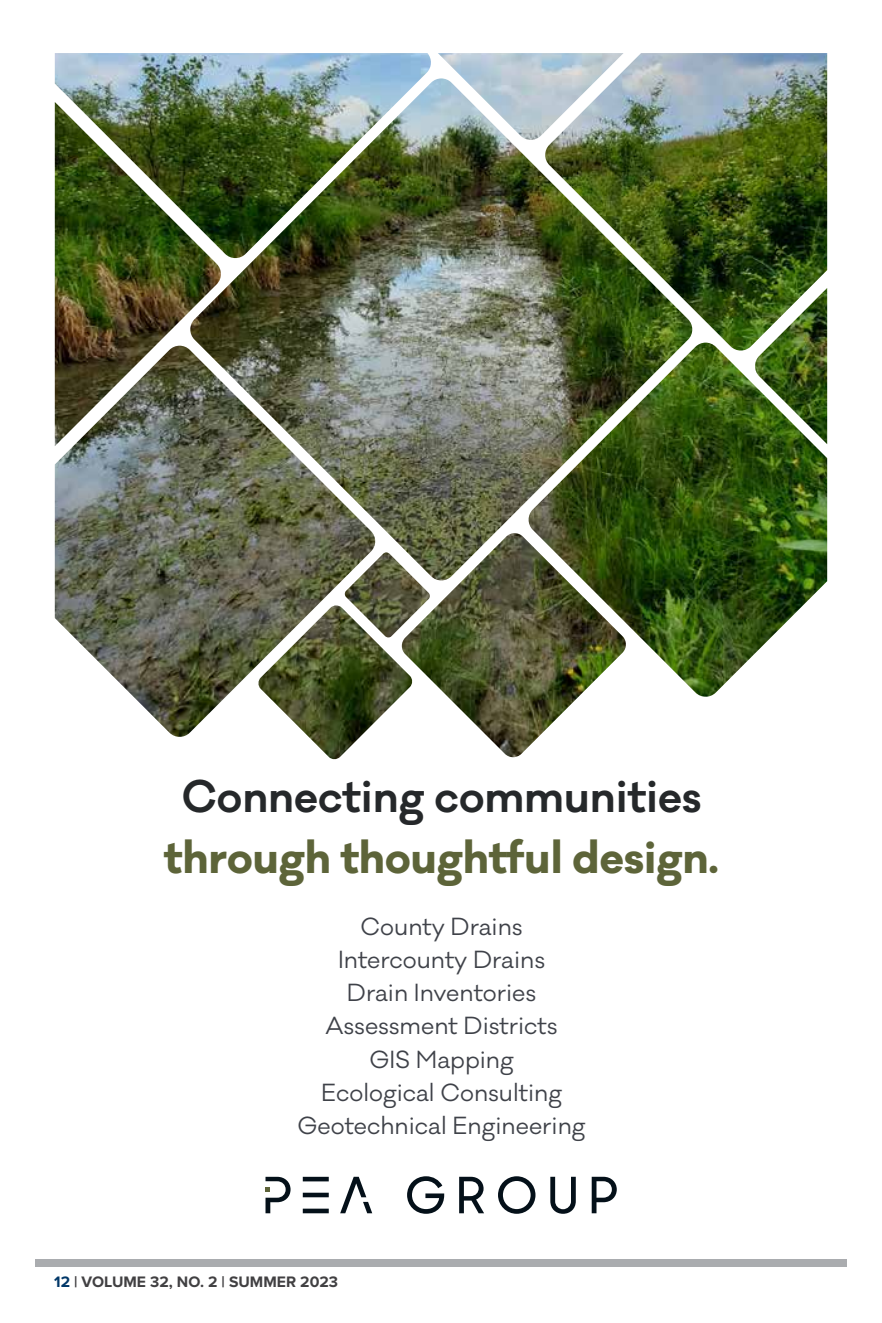
<style>
.page{position:relative;width:882px;height:1323px;background:#fff}
.page>*{position:absolute;margin:0;border:0;box-sizing:border-box;transform-origin:0 0}
.t1{font:700 42px "Galano Classic";color:#5d6439}
.t2{font:600 42px "Galano Classic";color:#25282a}
.t3{font:22.75px/33.2px "Galano Classic";color:#3f4249;text-align:center}
.t4{font:700 15.75px "Proxima Nova";color:#414042}
.s1{color:#003768}
</style>
<div class="page">
<div style="left:35px;top:1259px;width:812px;height:7px;background:#aaacaf"></div>
<img style="left:55px;top:53px;width:772px;height:707px">
<hr style="left:303px;top:1177px;width:26px;height:4px;background:#041019">
<hr style="left:303px;top:1193px;width:26px;height:4px;background:#041019">
<hr style="left:303px;top:1209px;width:26px;height:4px;background:#041019">
<svg style="left:266px;top:1177px;width:25px;height:36px"></svg>
<svg style="left:340px;top:1177px;width:32px;height:36px"></svg>
<svg style="left:407px;top:1176px;width:37px;height:38px"></svg>
<svg style="left:459px;top:1177px;width:25px;height:36px"></svg>
<svg style="left:498px;top:1176px;width:37px;height:38px"></svg>
<svg style="left:550px;top:1177px;width:26px;height:37px"></svg>
<svg style="left:592px;top:1177px;width:25px;height:36px"></svg>
<h1 class="t2" style="left:182px;top:768px;width:521px">Connecting communities</h1>
<h1 class="t1" style="left:164px;top:829px;width:556px">through thoughtful design.</h1>
<p class="t3" style="left:298px;top:910px;width:290px">County Drains<br>Intercounty Drains<br>Drain Inventories<br>Assessment Districts<br>GIS Mapping<br>Ecological Consulting<br>Geotechnical Engineering</p>
<p class="t4" style="left:54px;top:1270px;width:285px"><span class="s1">12</span> | VOLUME 32, NO. 2 | SUMMER 2023</p>
</div>
